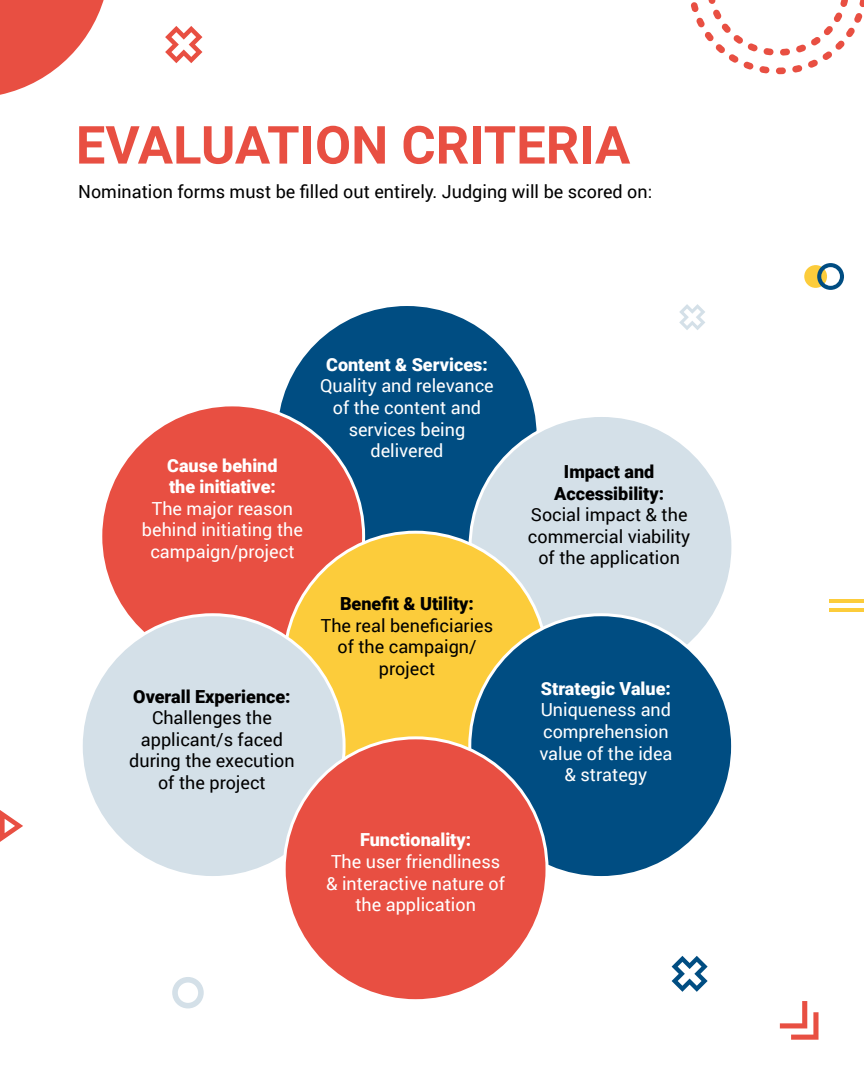
<style>
.page{position:relative;width:864px;height:1080px;background:#fff}
.page>*{position:absolute;margin:0;border:0;box-sizing:border-box;transform-origin:0 0}
.t1{font:700 52.5px "Roboto";color:#e84f42}
.t2{font:18px/21.6px "Roboto";color:#000;text-align:center}
.t3{font:18px/21.6px "Roboto";color:#fff;text-align:center}
.t4{font:900 18px/21.6px "Roboto";color:#fff}
.t5{font:900 18px/21.6px "Roboto";color:#000;text-align:center}
</style>
<div class="page">
<div style="left:276px;top:304px;width:262px;height:263px;background:#004d82;border-radius:50%"></div>
<div style="left:470px;top:415px;width:263px;height:263px;background:#d4e0e8;border-radius:50%"></div>
<div style="left:101px;top:405px;width:263px;height:263px;background:#e84f42;border-radius:50%"></div>
<svg style="left:0;top:810px;width:23px;height:32px"></svg>
<div style="left:172px;top:977px;width:32px;height:31px;border:6px solid #d4e0e8;border-radius:50%"></div>
<svg style="left:165px;top:26px;width:37px;height:37px"></svg>
<svg style="left:0;top:0;width:104px;height:95px"></svg>
<svg style="left:691px;top:0;width:173px;height:74px"></svg>
<hr style="left:829px;top:608px;width:35px;height:4px;background:#fccc3b">
<hr style="left:829px;top:600px;width:35px;height:3px;background:#fccc3b">
<svg style="left:780px;top:1001px;width:39px;height:39px"></svg>
<div style="left:804px;top:265px;width:23px;height:23px;background:#fccc3b;border-radius:50%"></div>
<svg style="left:817px;top:263px;width:27px;height:27px"></svg>
<div style="left:284px;top:532px;width:263px;height:263px;background:#fccc3b;border-radius:50%"></div>
<div style="left:470px;top:615px;width:263px;height:263px;background:#004d82;border-radius:50%"></div>
<div style="left:81px;top:615px;width:263px;height:263px;background:#d4e0e8;border-radius:50%"></div>
<div style="left:284px;top:738px;width:263px;height:263px;background:#e84f42;border-radius:50%"></div>
<svg style="left:679px;top:304px;width:26px;height:26px"></svg>
<svg style="left:672px;top:956px;width:36px;height:36px"></svg>
<h1 class="t1" style="left:76px;top:108px;width:556px">EVALUATION CRITERIA</h1>
<p class="t2" style="left:78px;top:180px;width:576px">Nomination forms must be filled out entirely. Judging will be scored on:</p>
<p class="t4" style="left:167px;top:454px;width:112px">Cause behind the initiative:</p>
<p class="t3" style="left:142px;top:497px;width:163px">The major reason behind initiating the campaign/project</p>
<p class="t5" style="left:133px;top:685px;width:159px">Overall Experience:</p>
<p class="t2" style="left:129px;top:706px;width:167px">Challenges the applicant/s faced during the execution of the project</p>
<p class="t4" style="left:326px;top:353px;width:163px">Content &amp; Services:</p>
<p class="t3" style="left:320px;top:375px;width:175px">Quality and relevance of the content and services being delivered</p>
<p class="t5" style="left:340px;top:592px;width:135px">Benefit &amp; Utility:</p>
<p class="t2" style="left:321px;top:614px;width:174px">The real beneficiaries of the campaign/ project</p>
<p class="t4" style="left:360px;top:828px;width:113px">Functionality:</p>
<p class="t3" style="left:326px;top:850px;width:180px">The user friendliness &amp; interactive nature of the application</p>
<p class="t5" style="left:554px;top:460px;width:112px">Impact and<br>Accessibility:</p>
<p class="t2" style="left:528px;top:503px;width:164px">Social impact &amp; the commercial viability of the application</p>
<p class="t4" style="left:541px;top:677px;width:132px">Strategic Value:</p>
<p class="t3" style="left:539px;top:699px;width:135px">Uniqueness and comprehension value of the idea &amp; strategy</p>
</div>
